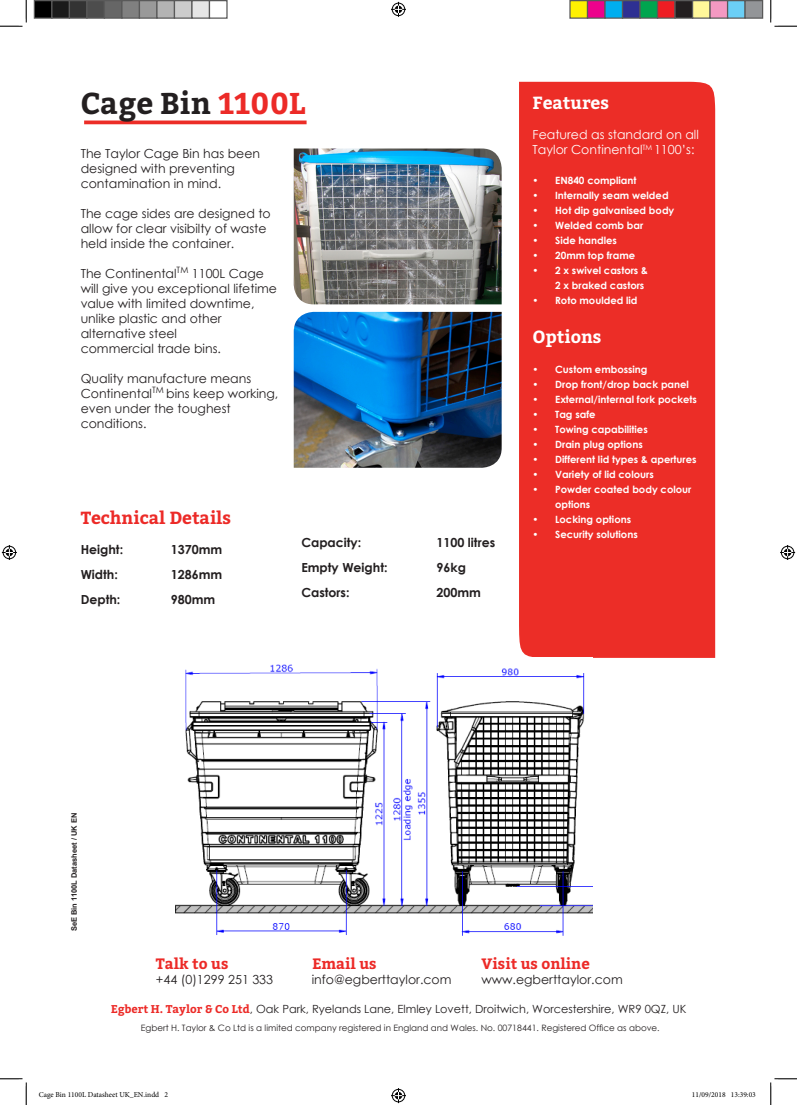
<style>
.page{position:relative;width:797px;height:1105px;background:#fff}
.page>*{position:absolute;margin:0;border:0;box-sizing:border-box;transform-origin:0 0}
.t1{font:700 30px "Bitter";color:#231f20}
.t2{font:700 17.5px "Bitter";color:#ec2a27}
.t3{font:700 17.5px "Bitter";color:#fff}
.t4{font:700 15px "Bitter";color:#ec2a27}
.t5{font:12.5px/15px "Century Gothic";color:#231f20}
.t6{font:700 12.5px "Century Gothic";color:#231f20}
.t7{font:12.5px/15px "Century Gothic";color:#fff}
.t8{font:11.25px "Century Gothic";color:#231f20}
.t9{font:700 10px/15px "Century Gothic";color:#fff}
.t10{font:8.75px "Century Gothic";color:#231f20}
.t11{font:7.5px "Minion Pro";color:#000}
.t12{font:700 7.5px "Arial";color:#231f20}
.s1{color:#ec2a27}
.s2{font-family:"Bitter";font-weight:700;color:#ec2a27}
</style>
<div class="page">
<div style="left:519px;top:82px;width:196px;height:576px;background:#ec2d27"></div>
<svg style="left:84px;top:120px;width:222px;height:4px"></svg>
<img style="left:294px;top:148px;width:207px;height:156px">
<img style="left:294px;top:312px;width:207px;height:156px">
<img style="left:175px;top:664px;width:417px;height:272px">
<svg style="left:0;top:0;width:27px;height:27px"></svg>
<svg style="left:0;top:1078px;width:27px;height:27px"></svg>
<svg style="left:770px;top:0;width:27px;height:27px"></svg>
<svg style="left:770px;top:1078px;width:27px;height:27px"></svg>
<svg style="left:391px;top:2px;width:15px;height:15px"></svg>
<svg style="left:391px;top:1088px;width:15px;height:15px"></svg>
<svg style="left:2px;top:545px;width:15px;height:15px"></svg>
<svg style="left:780px;top:545px;width:15px;height:15px"></svg>
<div style="left:34px;top:1px;width:18px;height:17px;background:#000"></div>
<div style="left:34px;top:0;width:18px;height:19px;border:1px solid #595959"></div>
<div style="left:52px;top:1px;width:17px;height:17px;background:#1a1a1a"></div>
<div style="left:51px;top:0;width:19px;height:19px;border:1px solid #595959"></div>
<div style="left:69px;top:1px;width:18px;height:17px;background:#333"></div>
<div style="left:69px;top:0;width:19px;height:19px;border:1px solid #595959"></div>
<div style="left:87px;top:1px;width:17px;height:17px;background:#4d4d4d"></div>
<div style="left:86px;top:0;width:19px;height:19px;border:1px solid #595959"></div>
<div style="left:104px;top:1px;width:18px;height:17px;background:#666"></div>
<div style="left:104px;top:0;width:18px;height:19px;border:1px solid #595959"></div>
<div style="left:122px;top:1px;width:17px;height:17px;background:#808080"></div>
<div style="left:121px;top:0;width:19px;height:19px;border:1px solid #595959"></div>
<div style="left:139px;top:1px;width:18px;height:17px;background:#999"></div>
<div style="left:139px;top:0;width:19px;height:19px;border:1px solid #595959"></div>
<div style="left:157px;top:1px;width:17px;height:17px;background:#b3b3b3"></div>
<div style="left:156px;top:0;width:19px;height:19px;border:1px solid #595959"></div>
<div style="left:174px;top:1px;width:18px;height:17px;background:#ccc"></div>
<div style="left:174px;top:0;width:18px;height:19px;border:1px solid #595959"></div>
<div style="left:192px;top:1px;width:17px;height:17px;background:#e6e6e6"></div>
<div style="left:191px;top:0;width:19px;height:19px;border:1px solid #595959"></div>
<div style="left:209px;top:0;width:19px;height:19px;border:1px solid #595959"></div>
<div style="left:570px;top:1px;width:17px;height:17px;background:#fff101"></div>
<div style="left:569px;top:0;width:19px;height:19px;border:1px solid #595959"></div>
<div style="left:587px;top:1px;width:18px;height:17px;background:#ed028c"></div>
<div style="left:587px;top:0;width:18px;height:19px;border:1px solid #595959"></div>
<div style="left:605px;top:1px;width:17px;height:17px;background:#00aeef"></div>
<div style="left:604px;top:0;width:19px;height:19px;border:1px solid #595959"></div>
<div style="left:622px;top:1px;width:18px;height:17px;background:#2e3092"></div>
<div style="left:622px;top:0;width:18px;height:19px;border:1px solid #595959"></div>
<div style="left:640px;top:1px;width:17px;height:17px;background:#00a54f"></div>
<div style="left:639px;top:0;width:19px;height:19px;border:1px solid #595959"></div>
<div style="left:657px;top:1px;width:18px;height:17px;background:#ee1d23"></div>
<div style="left:657px;top:0;width:18px;height:19px;border:1px solid #595959"></div>
<div style="left:675px;top:1px;width:17px;height:17px;background:#231f20"></div>
<div style="left:674px;top:0;width:19px;height:19px;border:1px solid #595959"></div>
<div style="left:692px;top:1px;width:18px;height:17px;background:#fff79a"></div>
<div style="left:692px;top:0;width:18px;height:19px;border:1px solid #595959"></div>
<div style="left:710px;top:1px;width:17px;height:17px;background:#f499c2"></div>
<div style="left:709px;top:0;width:19px;height:19px;border:1px solid #595959"></div>
<div style="left:727px;top:1px;width:18px;height:17px;background:#6bcff6"></div>
<div style="left:727px;top:0;width:18px;height:19px;border:1px solid #595959"></div>
<div style="left:745px;top:1px;width:17px;height:17px;background:#939598"></div>
<div style="left:744px;top:0;width:19px;height:19px;border:1px solid #595959"></div>
<p class="t1" style="left:81px;top:85px;width:226px">Cage Bin <span class="s1">1100L</span></p>
<p class="t5" style="left:81px;top:146px;width:181px">The Taylor Cage Bin has been designed with preventing contamination in mind.</p>
<p class="t5" style="left:81px;top:206px;width:192px">The cage sides are designed to allow for clear visibilty of waste held inside the container.</p>
<p class="t5" style="left:81px;top:266px;width:198px">The Continental<sup>TM</sup> 1100L Cage will give you exceptional lifetime value with limited downtime, unlike plastic and other alternative steel</p>
<p class="t5" style="left:81px;top:341px;width:142px">commercial trade bins.</p>
<p class="t5" style="left:81px;top:371px;width:172px">Quality manufacture means</p>
<p class="t5" style="left:81px;top:386px;width:199px">Continental<sup>TM</sup> bins keep working, even under the toughest</p>
<p class="t5" style="left:81px;top:416px;width:67px">conditions.</p>
<p class="t2" style="left:81px;top:508px;width:152px">Technical Details</p>
<p class="t6" style="left:81px;top:540px;width:44px">Height:</p>
<p class="t6" style="left:171px;top:540px;width:53px">1370mm</p>
<p class="t6" style="left:81px;top:565px;width:39px">Width:</p>
<p class="t6" style="left:171px;top:565px;width:53px">1286mm</p>
<p class="t6" style="left:81px;top:590px;width:41px">Depth:</p>
<p class="t6" style="left:171px;top:590px;width:46px">980mm</p>
<p class="t6" style="left:301px;top:533px;width:61px">Capacity:</p>
<p class="t6" style="left:436px;top:533px;width:60px">1100 litres</p>
<p class="t6" style="left:301px;top:558px;width:88px">Empty Weight:</p>
<p class="t6" style="left:436px;top:558px;width:31px">96kg</p>
<p class="t6" style="left:301px;top:583px;width:50px">Castors:</p>
<p class="t6" style="left:436px;top:583px;width:46px">200mm</p>
<p class="t3" style="left:532px;top:92px;width:78px">Features</p>
<p class="t7" style="left:532px;top:127px;width:168px">Featured as standard on all<br>Taylor Continental<sup>TM</sup> 1100’s:</p>
<p class="t9" style="left:532px;top:173px;width:105px">• EN840 compliant</p>
<p class="t9" style="left:532px;top:188px;width:137px">• Internally seam welded</p>
<p class="t9" style="left:532px;top:203px;width:143px">• Hot dip galvanised body</p>
<p class="t9" style="left:532px;top:218px;width:112px">• Welded comb bar</p>
<p class="t9" style="left:532px;top:233px;width:86px">• Side handles</p>
<p class="t9" style="left:532px;top:248px;width:104px">• 20mm top frame</p>
<p class="t9" style="left:555px;top:263px;width:94px;text-indent:-22px">• 2 x swivel castors &amp;<br>2 x braked castors</p>
<p class="t9" style="left:532px;top:293px;width:106px">• Roto moulded lid</p>
<p class="t3" style="left:532px;top:326px;width:70px">Options</p>
<p class="t9" style="left:532px;top:362px;width:116px">• Custom embossing</p>
<p class="t9" style="left:532px;top:377px;width:158px">• Drop front/drop back panel</p>
<p class="t9" style="left:532px;top:392px;width:166px">• External/internal fork pockets</p>
<p class="t9" style="left:532px;top:407px;width:64px">• Tag safe</p>
<p class="t9" style="left:532px;top:422px;width:117px">• Towing capabilities</p>
<p class="t9" style="left:532px;top:437px;width:112px">• Drain plug options</p>
<p class="t9" style="left:532px;top:452px;width:165px">• Different lid types &amp; apertures</p>
<p class="t9" style="left:532px;top:467px;width:123px">• Variety of lid colours</p>
<p class="t9" style="left:555px;top:482px;width:138px;text-indent:-22px">• Powder coated body colour options</p>
<p class="t9" style="left:532px;top:512px;width:100px">• Locking options</p>
<p class="t9" style="left:532px;top:527px;width:107px">• Security solutions</p>
<p class="t12" style="left:69px;top:931px;width:120px;rotate:-90deg">SeE Bin 1100L Datasheet / UK EN</p>
<p class="t4" style="left:156px;top:955px;width:74px">Talk to us</p>
<p class="t4" style="left:312px;top:955px;width:66px">Email us</p>
<p class="t4" style="left:481px;top:955px;width:110px">Visit us online</p>
<p class="t5" style="left:156px;top:972px;width:119px">+44 (0)1299 251 333</p>
<p class="t5" style="left:312px;top:972px;width:141px">info@egberttaylor.com</p>
<p class="t5" style="left:481px;top:972px;width:143px">www.egberttaylor.com</p>
<p class="t8" style="left:111px;top:1001px;width:577px"><span class="s2">Egbert H. Taylor &amp; Co Ltd</span>, Oak Park, Ryelands Lane, Elmley Lovett, Droitwich, Worcestershire, WR9 0QZ, UK</p>
<p class="t10" style="left:141px;top:1022px;width:520px">Egbert H. Taylor &amp; Co Ltd is a limited company registered in England and Wales. No. 00718441. Registered Office as above.</p>
<p class="t11" style="left:39px;top:1090px;width:131px">Cage Bin 1100L Datasheet UK_EN.indd 2</p>
<p class="t11" style="left:692px;top:1090px;width:65px">11/09/2018 13:39:03</p>
</div>
